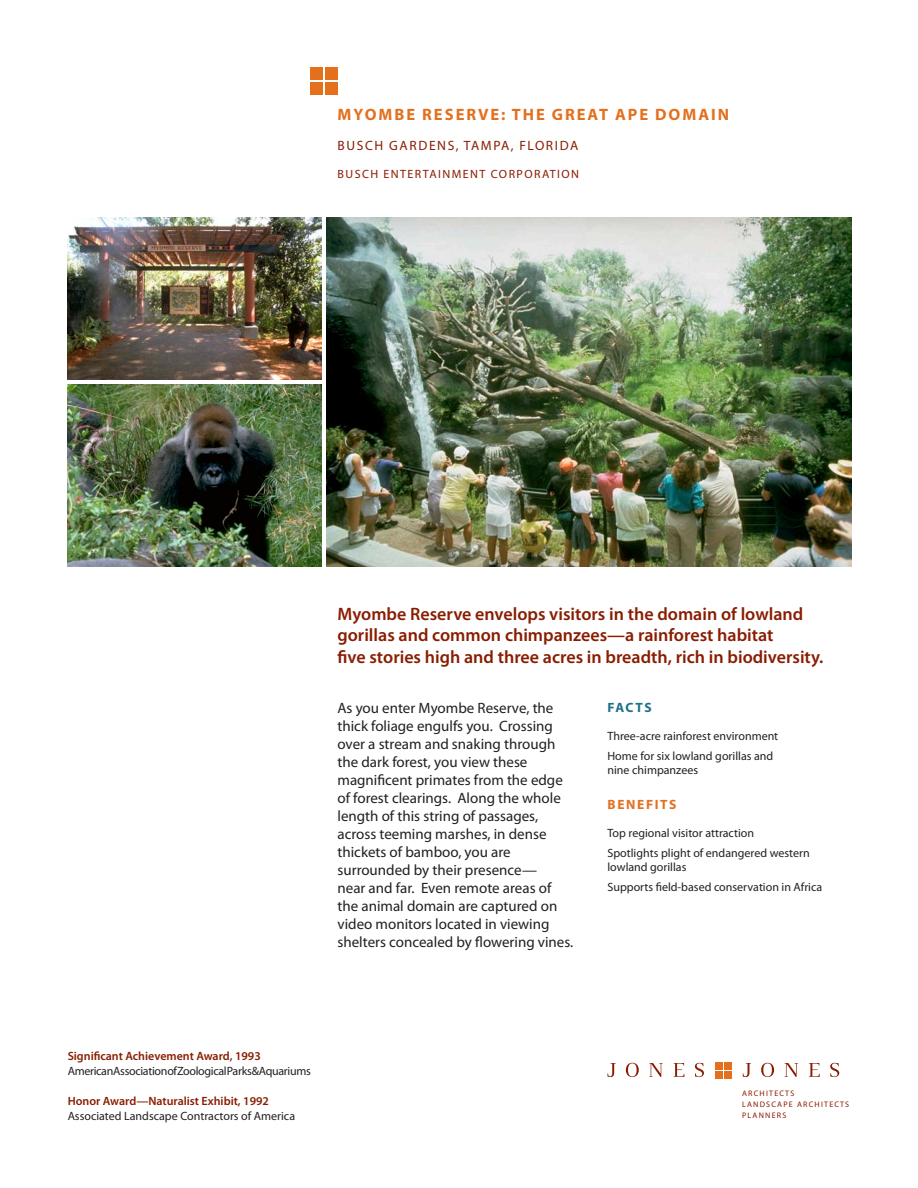
<style>
.page{position:relative;width:918px;height:1188px;background:#fff}
.page>*{position:absolute;margin:0;border:0;box-sizing:border-box;transform-origin:0 0}
.JJ_Project_1st_Line{font:600 18px/21.6px "Myriad Pro";color:#891d02}
.JJ_Project_Name{font:700 16.5px "Myriad Pro";letter-spacing:.12em;color:#e4701e}
.JJ_Project_Narrative{font:15px/18px "Myriad Pro";color:#231f20}
.JJ_Project_Place{font:13.5px "Myriad Pro";letter-spacing:.12em;color:#891d02}
.JJ_Benefits_Head{font:700 13.5px "Myriad Pro";letter-spacing:.12em;color:#e4701e}
.JJ_Facts_Head{font:700 13.5px "Myriad Pro";letter-spacing:.105em;color:#1e728a}
.JJ_Benefits_Facts_Te{font:12px/14.4px "Myriad Pro";color:#231f20}
.JJ_Award_Name{font:600 12px "Myriad Pro";color:#891d02}
.JJ_Award_Name-2{font:12px "Myriad Pro";letter-spacing:-.025em;color:#231f20}
.JJ_Award_Grantor{font:12px "Myriad Pro";color:#231f20}
.JJ_Project_Client{font:12px "Myriad Pro";letter-spacing:.12em;color:#891d02}
.t1{font:8.1px/11.4px "Myriad";letter-spacing:.15em;color:#891d02}
</style>
<div class="page">
<div style="left:310px;top:68px;width:13px;height:12px;background:#e4701e"></div>
<div style="left:310px;top:82px;width:13px;height:12px;background:#e4701e"></div>
<div style="left:325px;top:68px;width:13px;height:12px;background:#e4701e"></div>
<div style="left:325px;top:82px;width:13px;height:12px;background:#e4701e"></div>
<img style="left:68px;top:218px;width:253px;height:161px">
<img style="left:327px;top:218px;width:524px;height:349px">
<img style="left:68px;top:385px;width:253px;height:182px">
<svg style="left:626px;top:1063px;width:13px;height:14px"></svg>
<svg style="left:649px;top:1063px;width:14px;height:14px"></svg>
<svg style="left:608px;top:1063px;width:8px;height:14px"></svg>
<svg style="left:695px;top:1063px;width:9px;height:14px"></svg>
<svg style="left:674px;top:1063px;width:10px;height:14px"></svg>
<svg style="left:761px;top:1063px;width:13px;height:14px"></svg>
<svg style="left:785px;top:1063px;width:13px;height:14px"></svg>
<svg style="left:743px;top:1063px;width:8px;height:14px"></svg>
<svg style="left:830px;top:1063px;width:9px;height:14px"></svg>
<svg style="left:809px;top:1063px;width:11px;height:14px"></svg>
<div style="left:715px;top:1062px;width:8px;height:8px;background:#e4701e"></div>
<div style="left:715px;top:1071px;width:8px;height:8px;background:#e4701e"></div>
<div style="left:724px;top:1062px;width:8px;height:8px;background:#e4701e"></div>
<div style="left:724px;top:1071px;width:8px;height:8px;background:#e4701e"></div>
<p class="JJ_Project_Name" style="left:338px;top:104px;width:54px">MYOMBE</p>
<p class="JJ_Project_Name" style="left:422px;top:104px;width:298px">RESERVE: THE GREAT APE DOMAIN</p>
<p class="JJ_Project_Place" style="left:338px;top:137px;width:29px">Busch</p>
<p class="JJ_Project_Place" style="left:389px;top:137px;width:93px">Gardens, Tampa</p>
<p class="JJ_Project_Place" style="left:511px;top:137px;width:67px">, Florida</p>
<p class="JJ_Project_Client" style="left:338px;top:167px;width:26px">Busch</p>
<p class="JJ_Project_Client" style="left:384px;top:167px;width:25px">Enterta</p>
<p class="JJ_Project_Client" style="left:438px;top:167px;width:104px">inment Corporat</p>
<p class="JJ_Project_Client" style="left:557px;top:167px;width:23px">ion</p>
<p class="JJ_Project_1st_Line" style="left:338px;top:602px;width:488px">Myombe Reserve envelops visitors in the domain of lowland gorillas and common chimpanzees—a rainforest habitat<br>five stories high and three acres in breadth, rich in biodiversity.</p>
<p class="JJ_Project_Narrative" style="left:338px;top:699px;width:237px">As you enter Myombe Reserve, the thick foliage engulfs you. Crossing over a stream and snaking through the dark forest, you view these magnificent primates from the edge of forest clearings. Along the whole length of this string of passages, across teeming marshes, in dense thickets of bamboo, you are surrounded by their presence—<br>near and far. Even remote areas of the animal domain are captured on video monitors located in viewing shelters concealed by flowering vines.</p>
<p class="JJ_Facts_Head" style="left:608px;top:699px;width:45px">FACTS</p>
<p class="JJ_Benefits_Facts_Te" style="left:608px;top:729px;width:172px">Three-acre rainforest environment</p>
<p class="JJ_Benefits_Facts_Te" style="left:608px;top:748px;width:167px">Home for six lowland gorillas and nine chimpanzees</p>
<p class="JJ_Benefits_Head" style="left:608px;top:796px;width:62px">BENEFITS</p>
<p class="JJ_Benefits_Facts_Te" style="left:608px;top:826px;width:148px">Top regional visitor attraction</p>
<p class="JJ_Benefits_Facts_Te" style="left:608px;top:846px;width:204px">Spotlights plight of endangered western lowland gorillas</p>
<p class="JJ_Benefits_Facts_Te" style="left:608px;top:880px;width:216px">Supports field-based conservation in Africa</p>
<p class="JJ_Award_Name" style="left:68px;top:1049px;width:195px">Significant Achievement Award, 1993</p>
<p class="JJ_Award_Name-2" style="left:68px;top:1064px;width:245px">American Association of Zoological Parks &amp; Aquariums</p>
<p class="JJ_Award_Name" style="left:68px;top:1094px;width:203px">Honor Award—Naturalist Exhibit, 1992</p>
<p class="JJ_Award_Grantor" style="left:68px;top:1109px;width:229px">Associated Landscape Contractors of America</p>
<p class="t1" style="left:742px;top:1088px;width:109px">ARCHITECTS<br>LANDSCAPE ARCHITECTS<br>PLANNERS</p>
</div>
